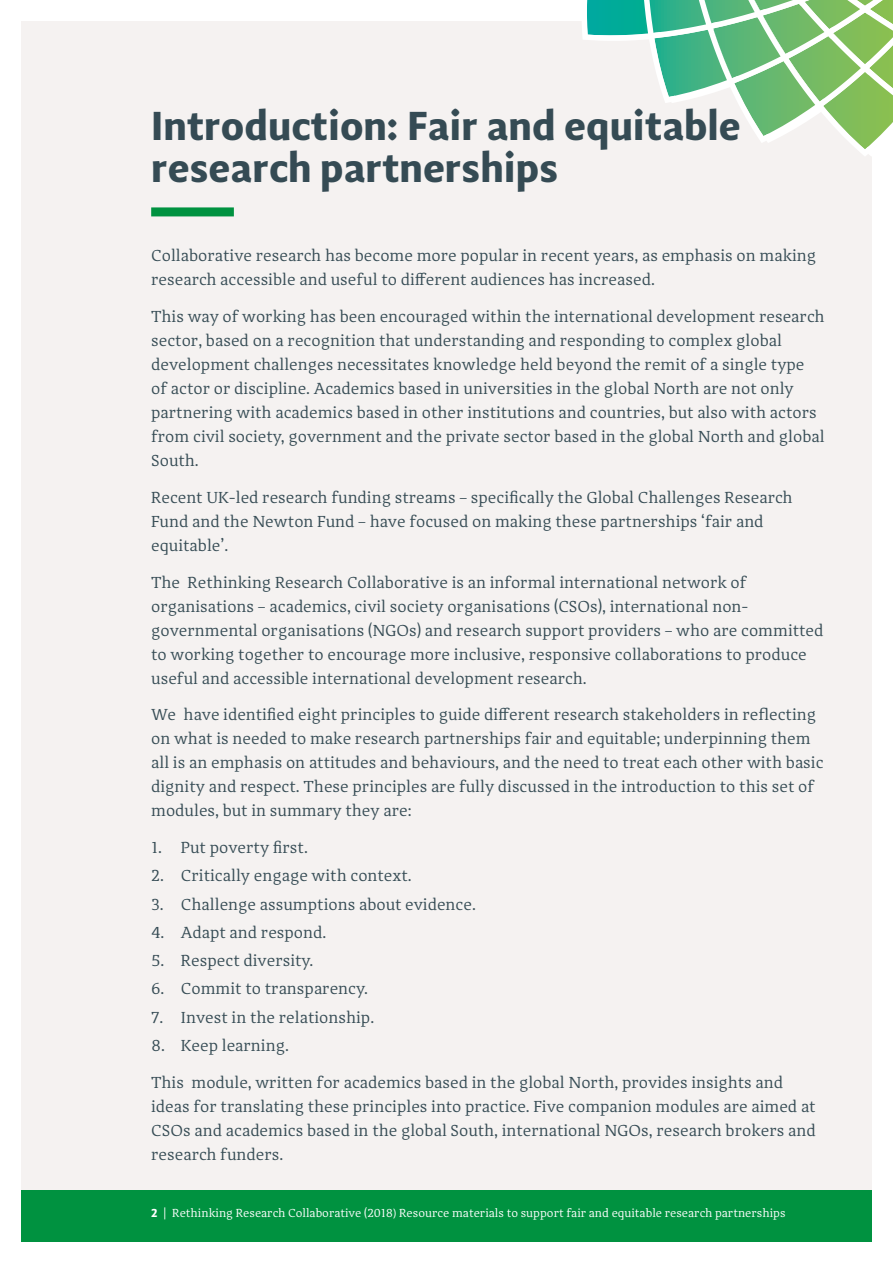
<style>
.page{position:relative;width:893px;height:1263px;background:#fff}
.page>*{position:absolute;margin:0;border:0;box-sizing:border-box;transform-origin:0 0}
.t1{font:700 42px/42px "Adagio Sans";color:#354b54}
.t2{font:16.5px/24px "Adagio Serif";color:#354b54}
.t3{font:12px "Adagio Serif";color:#fff}
.s1{font-family:"Adagio Sans";font-weight:700}
.s2{font-family:"Myriad Pro"}
</style>
<div class="page">
<div style="left:21px;top:21px;width:851px;height:1221px;background:#f5f2f1"></div>
<div style="left:21px;top:1191px;width:851px;height:51px;background:#009240"></div>
<div style="left:151px;top:207px;width:83px;height:9px;background:#009240"></div>
<svg style="left:582px;top:0;width:311px;height:156px"></svg>
<h1 class="t1" style="left:151px;top:105px;width:591px">Introduction: Fair and equitable research partnerships</h1>
<p class="t2" style="left:151px;top:244px;width:667px">Collaborative research has become more popular in recent years, as emphasis on making research accessible and useful to different audiences has increased.</p>
<p class="t2" style="left:151px;top:305px;width:675px">This way of working has been encouraged within the international development research sector, based on a recognition that understanding and responding to complex global development challenges necessitates knowledge held beyond the remit of a single type<br>of actor or discipline. Academics based in universities in the global North are not only partnering with academics based in other institutions and countries, but also with actors from civil society, government and the private sector based in the global North and global South.</p>
<p class="t2" style="left:151px;top:485px;width:643px">Recent UK-led research funding streams – specifically the Global Challenges Research<br>Fund and the Newton Fund – have focused on making these partnerships ‘fair and equitable’.</p>
<p class="t2" style="left:151px;top:570px;width:674px">The Rethinking Research Collaborative is an informal international network of organisations – academics, civil society organisations (CSOs), international non&shy;governmental organisations (NGOs) and research support providers – who are committed to working together to encourage more inclusive, responsive collaborations to produce useful and accessible international development research.</p>
<p class="t2" style="left:151px;top:703px;width:674px">We have identified eight principles to guide different research stakeholders in reflecting on what is needed to make research partnerships fair and equitable; underpinning them all is an emphasis on attitudes and behaviours, and the need to treat each other with basic dignity and respect. These principles are fully discussed in the introduction to this set of modules, but in summary they are:</p>
<p class="t2" style="left:151px;top:836px;width:158px">1. Put poverty first.</p>
<p class="t2" style="left:151px;top:864px;width:262px">2. Critically engage with context.</p>
<p class="t2" style="left:151px;top:892px;width:326px">3. Challenge assumptions about evidence.</p>
<p class="t2" style="left:151px;top:920px;width:177px">4. Adapt and respond.</p>
<p class="t2" style="left:151px;top:949px;width:164px">5. Respect diversity.</p>
<p class="t2" style="left:151px;top:977px;width:218px">6. Commit to transparency.</p>
<p class="t2" style="left:151px;top:1005px;width:225px">7. Invest in the relationship.</p>
<p class="t2" style="left:151px;top:1033px;width:139px">8. Keep learning.</p>
<p class="t2" style="left:151px;top:1070px;width:666px">This module, written for academics based in the global North, provides insights and ideas for translating these principles into practice. Five companion modules are aimed at CSOs and academics based in the global South, international NGOs, research brokers and research funders.</p>
<p class="t3" style="left:151px;top:1206px;width:636px"><span class="s1">2</span> | Rethinking Research Collaborative (2018<span class="s2">)</span> Resource materials to support fair and equitable research partnerships</p>
</div>
